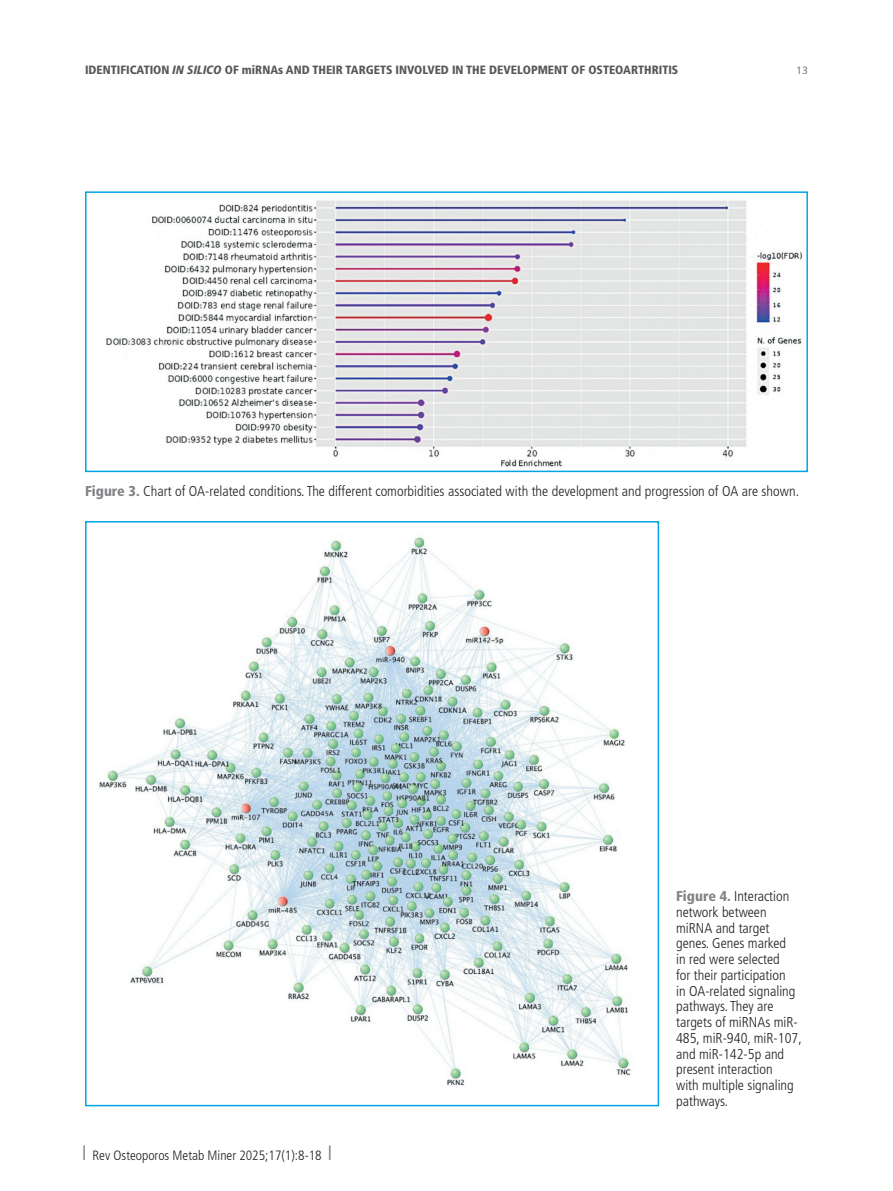
<style>
.page{position:relative;width:893px;height:1191px;background:#fff}
.page>*{position:absolute;margin:0;border:0;box-sizing:border-box;transform-origin:0 0}
.FIGURA_NÚMERO{font:300 condensed 14.25px/15.8px "Frutiger LT Pro";color:#231f20}
.t1{font:300 condensed 13.5px "Frutiger LT Pro";color:#231f20}
.t2{font:900 condensed 12px "Frutiger LT Pro";color:#57585a}
.t3{font:300 10.5px "Frutiger LT Pro";color:#57585a}
.s1{font-style:italic}
.s2{font-weight:900;color:#808285}
.s3{color:#808285}
</style>
<div class="page">
<img style="left:106px;top:200px;width:697px;height:267px">
<div style="left:85px;top:191px;width:723px;height:281px;border:2px solid #00a5e3"></div>
<img style="left:99px;top:537px;width:532px;height:549px">
<div style="left:85px;top:521px;width:574px;height:585px;border:2px solid #00a5e3"></div>
<p class="t2" style="left:85px;top:62px;width:595px">IDENTIFICATION <span class="s1">IN SILICO</span> OF miRNAs AND THEIR TARGETS INVOLVED IN THE DEVELOPMENT OF OSTEOARTHRITIS</p>
<p class="t3" style="left:796px;top:64px;width:13px">13</p>
<p class="FIGURA_NÚMERO" style="left:85px;top:483px;width:715px"><span class="s2">Figure 3.</span> Chart of OA-related conditions. The different comorbidities associated with the development and progression of OA are shown.</p>
<p class="t1" style="left:83px;top:1147px;width:250px"><span class="s3">❘</span> Rev Osteoporos Metab Miner 2025;17(1):8-18 <span class="s3">❘</span></p>
<p class="FIGURA_NÚMERO" style="left:676px;top:888px;width:127px"><span class="s2">Figure 4.</span> Interaction network between miRNA and target genes. Genes marked<br>in red were selected<br>for their participation<br>in OA-related signaling pathways. They are targets of miRNAs miR-<br>485, miR-940, miR-107, and miR-142-5p and present interaction<br>with multiple signaling pathways.</p>
</div>
